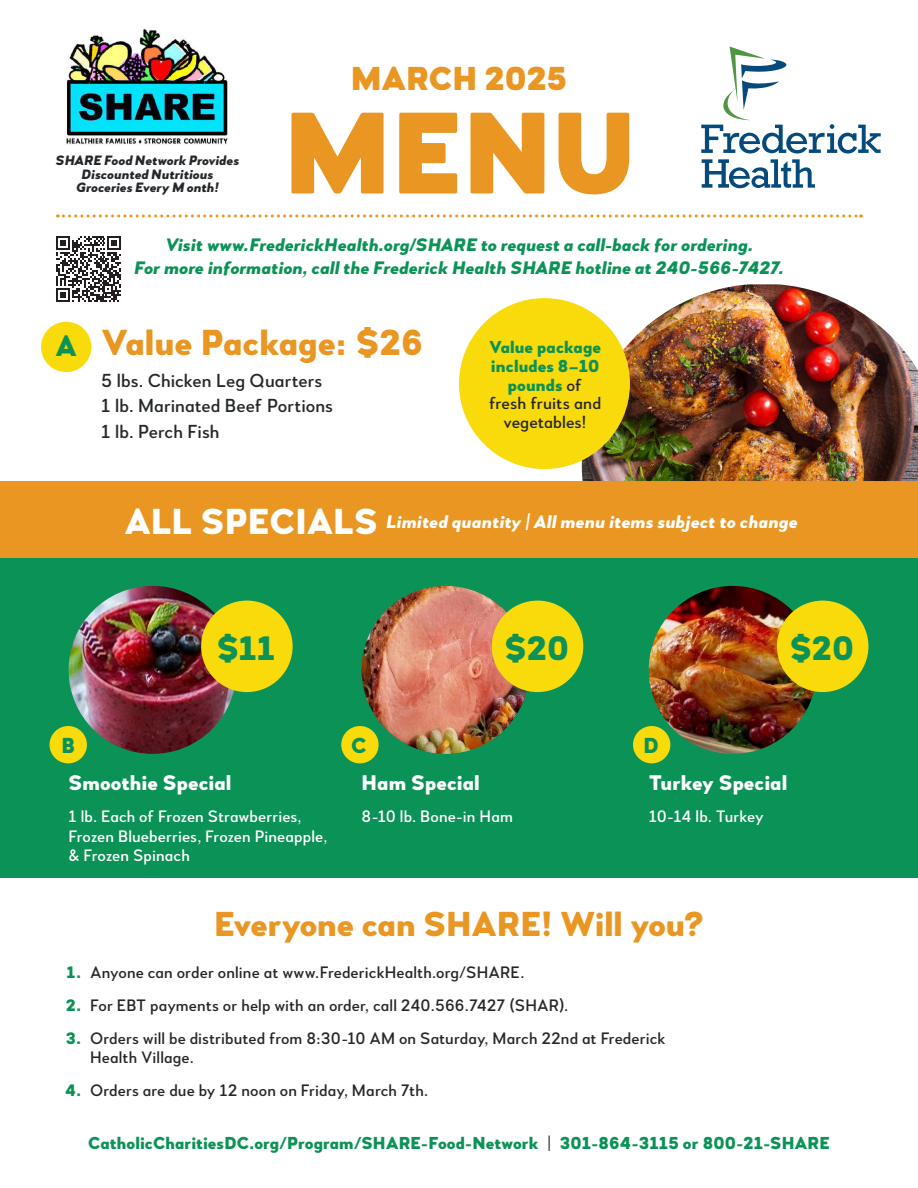
<style>
.page{position:relative;width:918px;height:1188px;background:#fff}
.page>*{position:absolute;margin:0;border:0;box-sizing:border-box;transform-origin:0 0}
.Page_MENU_title{font:900 115.5px "Woodford Bourne PRO";color:#e99622}
.Value_Package_Price{font:900 36px "Woodford Bourne PRO";color:#e99622}
.Everyone_Can_Share{font:900 34.5px "Woodford Bourne PRO";letter-spacing:-.005em;color:#e99622}
.Specials_Prices{font:900 33.75px "Woodford Bourne PRO";color:#0b9256}
.Page_Header_Date{font:900 33px "Woodford Bourne PRO";letter-spacing:-.005em;color:#e99622}
.t1{font:900 21.6px "Woodford Bourne PRO";color:#0b9256}
.Special_Title{font:900 21px "Woodford Bourne PRO";color:#fff}
.Valuel_Package_Detai{font:500 18.75px "Woodford Bourne PRO";color:#242729}
.Page_subheader_green{font:italic 900 18px "Woodford Bourne PRO";color:#0b9256}
.Middle_Orange_Bar_Te{font:italic 900 18px "Woodford Bourne PRO";letter-spacing:.005em;color:#fff}
.Handout_Footer{font:900 17.25px "Woodford Bourne PRO";letter-spacing:.005em;color:#0b9256}
.Value_package_Callou{font:900 17.25px/18.8px "Woodford Bourne PRO";letter-spacing:.005em;color:#0b9256;text-align:center}
.t2{font:500 16.5px/19.5px "Woodford Bourne PRO";letter-spacing:.005em;color:#242729}
.Special_Details{font:500 16.5px/19.5px "Woodford Bourne PRO";color:#fff}
.Special_Details-2{font:500 16.5px "Woodford Bourne PRO";letter-spacing:-.02em;color:#fff}
.SHARE_Logo_subtext{font:italic 900 13.5px/13.5px "Woodford Bourne PRO";color:#242729;text-align:center}
.s1{font-size:29.25px;color:#0b9256}
.s2{font-weight:500;color:#242729}
.s3{font-style:normal;font-size:36px}
.s4{font-weight:900;color:#0b9256}
.s5{font-weight:500;font-size:16.5px;color:#242729}
</style>
<div class="page">
<div style="left:0;top:558px;width:918px;height:320px;background:#0b9256"></div>
<div style="left:0;top:482px;width:918px;height:76px;background:#e99622"></div>
<div style="left:633px;top:726px;width:37px;height:37px;background:#f9da0a;border-radius:50%"></div>
<div style="left:341px;top:726px;width:38px;height:37px;background:#f9da0a;border-radius:50%"></div>
<div style="left:50px;top:726px;width:37px;height:37px;background:#f9da0a;border-radius:50%"></div>
<div style="left:41px;top:322px;width:50px;height:50px;background:#f9da0a;border-radius:50%"></div>
<svg style="left:56px;top:236px;width:65px;height:66px"></svg>
<svg style="left:57px;top:214px;width:805px;height:4px"></svg>
<svg style="left:701px;top:47px;width:180px;height:141px"></svg>
<img style="left:66px;top:28px;width:162px;height:117px">
<img style="left:649px;top:586px;width:168px;height:168px;border-radius:84px">
<div style="left:777px;top:601px;width:91px;height:91px;background:#f9da0a;border-radius:50%"></div>
<img style="left:362px;top:586px;width:168px;height:168px;border-radius:84px">
<div style="left:492px;top:601px;width:91px;height:91px;background:#f9da0a;border-radius:50%"></div>
<img style="left:69px;top:586px;width:168px;height:168px;border-radius:84px">
<div style="left:201px;top:601px;width:92px;height:91px;background:#f9da0a;border-radius:50%"></div>
<img style="left:582px;top:284px;width:336px;height:197px">
<div style="left:459px;top:298px;width:171px;height:171px;background:#f9da0a;border-radius:86px"></div>
<p class="SHARE_Logo_subtext" style="left:56px;top:154px;width:185px">SHARE Food Network Provides<br>Discounted Nutritious<br>Groceries Every M onth!</p>
<p class="Page_Header_Date" style="left:351px;top:58px;width:218px">MARCH 2025</p>
<p class="Page_MENU_title" style="left:284px;top:80px;width:352px">MENU</p>
<p class="Page_subheader_green" style="left:165px;top:233px;width:589px">Visit www.FrederickHealth.org/SHARE to request a call-back for ordering.</p>
<p class="Page_subheader_green" style="left:134px;top:256px;width:651px">For more information, call the Frederick Health SHARE hotline at 240-566-7427.</p>
<p class="Value_Package_Price" style="left:55px;top:320px;width:370px"><span class="s1">A</span> Value Package: $26</p>
<p class="Valuel_Package_Detai" style="left:101px;top:369px;width:222px">5 lbs. Chicken Leg Quarters</p>
<p class="Valuel_Package_Detai" style="left:101px;top:394px;width:233px">1 lb. Marinated Beef Portions</p>
<p class="Valuel_Package_Detai" style="left:101px;top:420px;width:120px">1 lb. Perch Fish</p>
<p class="Value_package_Callou" style="left:489px;top:338px;width:114px">Value package includes 8–10 pounds <span class="s2">of fresh fruits and vegetables!</span></p>
<p class="Middle_Orange_Bar_Te" style="left:124px;top:510px;width:675px"><span class="s3">ALL SPECIALS</span> Limited quantity | All menu items subject to change</p>
<p class="Specials_Prices" style="left:217px;top:627px;width:60px">$11</p>
<p class="Specials_Prices" style="left:505px;top:627px;width:66px">$20</p>
<p class="t1" style="left:62px;top:732px;width:15px">B</p>
<p class="t1" style="left:351px;top:732px;width:17px">C</p>
<p class="t1" style="left:643px;top:732px;width:17px">D</p>
<p class="Specials_Prices" style="left:790px;top:627px;width:66px">$20</p>
<p class="Special_Title" style="left:69px;top:769px;width:164px">Smoothie Special</p>
<p class="Special_Details" style="left:69px;top:807px;width:260px">1 lb. Each of Frozen Strawberries,<br>Frozen Blueberries, Frozen Pineapple, &amp; Frozen Spinach</p>
<p class="Special_Title" style="left:362px;top:769px;width:120px">Ham Special</p>
<p class="Special_Details" style="left:362px;top:807px;width:153px">8-10 lb. Bone-in Ham</p>
<p class="Special_Title" style="left:649px;top:769px;width:140px">Turkey Special</p>
<p class="Special_Details-2" style="left:649px;top:807px;width:116px">10-14 lb. Turkey</p>
<p class="Everyone_Can_Share" style="left:214px;top:902px;width:491px">Everyone can SHARE! Will you?</p>
<p class="t2" style="left:67px;top:963px;width:459px"><span class="s4">1.</span> Anyone can order online at www.FrederickHealth.org/SHARE.</p>
<p class="t2" style="left:66px;top:996px;width:504px"><span class="s4">2.</span> For EBT payments or help with an order, call 240.566.7427 (SHAR).</p>
<p class="t2" style="left:90px;top:1029px;width:577px;text-indent:-24px"><span class="s4">3.</span> Orders will be distributed from 8:30-10 AM on Saturday, March 22nd at Frederick<br>Health Village.</p>
<p class="t2" style="left:65px;top:1081px;width:365px"><span class="s4">4.</span> Orders are due by 12 noon on Friday, March 7th.</p>
<p class="Handout_Footer" style="left:88px;top:1132px;width:743px">CatholicCharitiesDC.org/Program/SHARE-Food-Network <span class="s5">|</span> 301-864-3115 or 800-21-SHARE</p>
</div>
